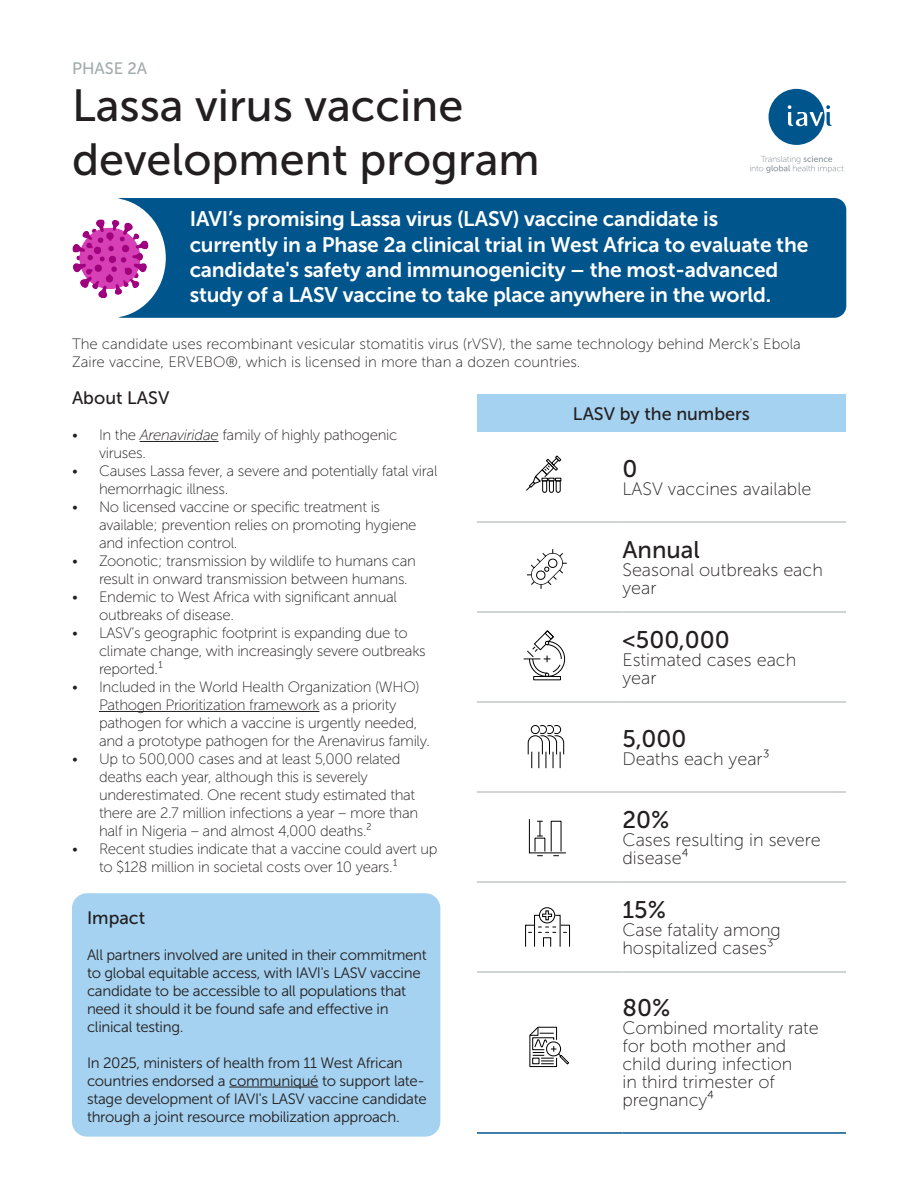
<style>
.page{position:relative;width:918px;height:1188px;background:#fff}
.page>*{position:absolute;margin:0;border:0;box-sizing:border-box;transform-origin:0 0}
.t1{font:45px/54px "Museo Sans 500";color:#231f20}
.t2{font:24px "Museo Sans 500";color:#231f20}
.t3{font:21px/25.2px "Museo Sans 700";letter-spacing:-.01em;color:#fff}
.t4{font:18px/18px "Museo Sans 100";letter-spacing:-.005em;color:#231f20}
.t5{font:18px "Museo Sans 500";color:#231f20}
.t6{font:16.5px "Museo Sans 500";color:#a3abad}
.t7{font:15px/18px "Museo Sans 100";letter-spacing:-.02em;color:#231f20}
.t8{font:15px/18px "Museo Sans 300";letter-spacing:-.02em;color:#231f20}
.t9{font:15px/18px "Museo Sans 100";color:#231f20}
.s1{font-style:italic}
</style>
<div class="page">
<hr style="left:140px;top:441px;width:78px;height:1px;background:#231f20">
<hr style="left:99px;top:711px;width:220px;height:1px;background:#231f20">
<div style="left:477px;top:394px;width:369px;height:38px;background:#a5d2f0"></div>
<hr style="left:477px;top:522px;width:145px;height:1px;background:#a2aaad">
<hr style="left:622px;top:522px;width:224px;height:1px;background:#a2aaad">
<hr style="left:477px;top:612px;width:145px;height:1px;background:#a2aaad">
<hr style="left:622px;top:612px;width:224px;height:1px;background:#a2aaad">
<hr style="left:477px;top:702px;width:145px;height:1px;background:#a2aaad">
<hr style="left:622px;top:702px;width:224px;height:1px;background:#a2aaad">
<hr style="left:477px;top:792px;width:145px;height:1px;background:#a2aaad">
<hr style="left:622px;top:792px;width:224px;height:1px;background:#a2aaad">
<hr style="left:477px;top:1132px;width:145px;height:2px;background:#00558c">
<hr style="left:622px;top:1132px;width:224px;height:2px;background:#00558c">
<hr style="left:477px;top:882px;width:145px;height:1px;background:#a2aaad">
<hr style="left:477px;top:972px;width:145px;height:1px;background:#a2aaad">
<hr style="left:622px;top:882px;width:224px;height:1px;background:#a2aaad">
<hr style="left:622px;top:972px;width:224px;height:1px;background:#a2aaad">
<svg style="left:750px;top:156px;width:94px;height:17px"></svg>
<div style="left:769px;top:89px;width:56px;height:56px;background:#00558c;border-radius:50%"></div>
<svg style="left:788px;top:105px;width:44px;height:21px"></svg>
<svg style="left:529px;top:1027px;width:40px;height:40px"></svg>
<svg style="left:526px;top:455px;width:36px;height:38px"></svg>
<svg style="left:524px;top:630px;width:41px;height:47px"></svg>
<div style="left:539px;top:907px;width:16px;height:16px;border:1px solid #000;border-radius:50%"></div>
<svg style="left:525px;top:910px;width:45px;height:37px"></svg>
<div style="left:551px;top:724px;width:12px;height:12px;border:3px solid #fff;border-radius:50%"></div>
<div style="left:551px;top:750px;width:11px;height:20px;background:#fff;border:3px solid #fff"></div>
<div style="left:552px;top:725px;width:9px;height:9px;border:1px solid #000;border-radius:50%"></div>
<div style="left:544px;top:724px;width:11px;height:12px;border:3px solid #fff;border-radius:50%"></div>
<div style="left:544px;top:750px;width:11px;height:20px;background:#fff;border:3px solid #fff"></div>
<div style="left:545px;top:725px;width:9px;height:9px;border:1px solid #000;border-radius:50%"></div>
<div style="left:536px;top:724px;width:12px;height:12px;border:3px solid #fff;border-radius:50%"></div>
<div style="left:537px;top:750px;width:10px;height:20px;background:#fff;border:3px solid #fff"></div>
<div style="left:538px;top:725px;width:9px;height:9px;border:1px solid #000;border-radius:50%"></div>
<div style="left:531px;top:725px;width:9px;height:9px;background:#fff;border-radius:50%"></div>
<div style="left:529px;top:724px;width:12px;height:12px;border:3px solid #fff;border-radius:50%"></div>
<div style="left:530px;top:750px;width:10px;height:20px;background:#fff;border:3px solid #fff"></div>
<div style="left:531px;top:725px;width:9px;height:9px;border:1px solid #000;border-radius:50%"></div>
<svg style="left:527px;top:733px;width:38px;height:35px"></svg>
<div style="left:110px;top:198px;width:736px;height:120px;background:#00558c;border-radius:12px"></div>
<div style="left:55px;top:198px;width:111px;height:120px;background:#fff;border-radius:50%"></div>
<img style="left:72px;top:219px;width:77px;height:79px">
<svg style="left:527px;top:549px;width:40px;height:40px"></svg>
<svg style="left:529px;top:819px;width:37px;height:37px"></svg>
<div style="left:72px;top:893px;width:368px;height:244px;background:#a5d2f0;border-radius:15px"></div>
<hr style="left:229px;top:1087px;width:89px;height:1px;background:#231f20">
<p class="t6" style="left:72px;top:59px;width:77px">PHASE 2A</p>
<p class="t1" style="left:72px;top:79px;width:469px">Lassa virus vaccine development program</p>
<p class="t3" style="left:190px;top:207px;width:620px">IAVI’s promising Lassa virus (LASV) vaccine candidate is currently in a Phase 2a clinical trial in West Africa to evaluate the candidate's safety and immunogenicity – the most-advanced study of a LASV vaccine to take place anywhere in the world.</p>
<p class="t9" style="left:72px;top:335px;width:730px">The candidate uses recombinant vesicular stomatitis virus (rVSV), the same technology behind Merck's Ebola<br>Zaire vaccine, ERVEBO®, which is licensed in more than a dozen countries.</p>
<p class="t5" style="left:72px;top:388px;width:99px">About LASV</p>
<p class="t7" style="left:99px;top:426px;width:300px;text-indent:-27px">• In the <span class="s1">Arenaviridae</span> family of highly pathogenic viruses.</p>
<p class="t7" style="left:99px;top:462px;width:340px;text-indent:-27px">• Causes Lassa fever, a severe and potentially fatal viral hemorrhagic illness.</p>
<p class="t7" style="left:99px;top:498px;width:319px;text-indent:-27px">• No licensed vaccine or specific treatment is available; prevention relies on promoting hygiene and infection control.</p>
<p class="t7" style="left:99px;top:552px;width:319px;text-indent:-27px">• Zoonotic; transmission by wildlife to humans can result in onward transmission between humans.</p>
<p class="t7" style="left:99px;top:588px;width:300px;text-indent:-27px">• Endemic to West Africa with significant annual outbreaks of disease.</p>
<p class="t7" style="left:99px;top:624px;width:328px;text-indent:-27px">• LASV’s geographic footprint is expanding due to climate change, with increasingly severe outbreaks reported.¹</p>
<p class="t7" style="left:99px;top:678px;width:332px;text-indent:-27px">• Included in the World Health Organization (WHO)<br>Pathogen Prioritization framework as a priority pathogen for which a vaccine is urgently needed, and a prototype pathogen for the Arenavirus family.</p>
<p class="t7" style="left:99px;top:750px;width:321px;text-indent:-27px">• Up to 500,000 cases and at least 5,000 related deaths each year, although this is severely underestimated. One recent study estimated that there are 2.7 million infections a year – more than half in Nigeria – and almost 4,000 deaths.²</p>
<p class="t7" style="left:99px;top:840px;width:340px;text-indent:-27px">• Recent studies indicate that a vaccine could avert up to $128 million in societal costs over 10 years.¹</p>
<p class="t5" style="left:87px;top:907px;width:60px">Impact</p>
<p class="t8" style="left:87px;top:945px;width:341px">All partners involved are united in their commitment to global equitable access, with IAVI's LASV vaccine candidate to be accessible to all populations that need it should it be found safe and effective in clinical testing.</p>
<p class="t8" style="left:87px;top:1053px;width:341px">In 2025, ministers of health from 11 West African countries endorsed a communiqué to support late&shy;stage development of IAVI's LASV vaccine candidate through a joint resource mobilization approach.</p>
<p class="t5" style="left:573px;top:404px;width:179px">LASV by the numbers</p>
<p class="t2" style="left:622px;top:456px;width:16px">0</p>
<p class="t4" style="left:622px;top:480px;width:190px">LASV vaccines available</p>
<p class="t2" style="left:622px;top:537px;width:79px">Annual</p>
<p class="t4" style="left:622px;top:561px;width:202px">Seasonal outbreaks each year</p>
<p class="t2" style="left:622px;top:627px;width:109px">&lt;500,000</p>
<p class="t4" style="left:622px;top:651px;width:175px">Estimated cases each year</p>
<p class="t2" style="left:622px;top:726px;width:66px">5,000</p>
<p class="t4" style="left:622px;top:750px;width:148px">Deaths each year³</p>
<p class="t2" style="left:622px;top:807px;width:48px">20%</p>
<p class="t4" style="left:622px;top:831px;width:200px">Cases resulting in severe disease⁴</p>
<p class="t2" style="left:622px;top:897px;width:45px">15%</p>
<p class="t4" style="left:622px;top:921px;width:160px">Case fatality among hospitalized cases³</p>
<p class="t2" style="left:622px;top:995px;width:49px">80%</p>
<p class="t4" style="left:622px;top:1020px;width:198px">Combined mortality rate for both mother and child during infection<br>in third trimester of pregnancy⁴</p>
</div>
